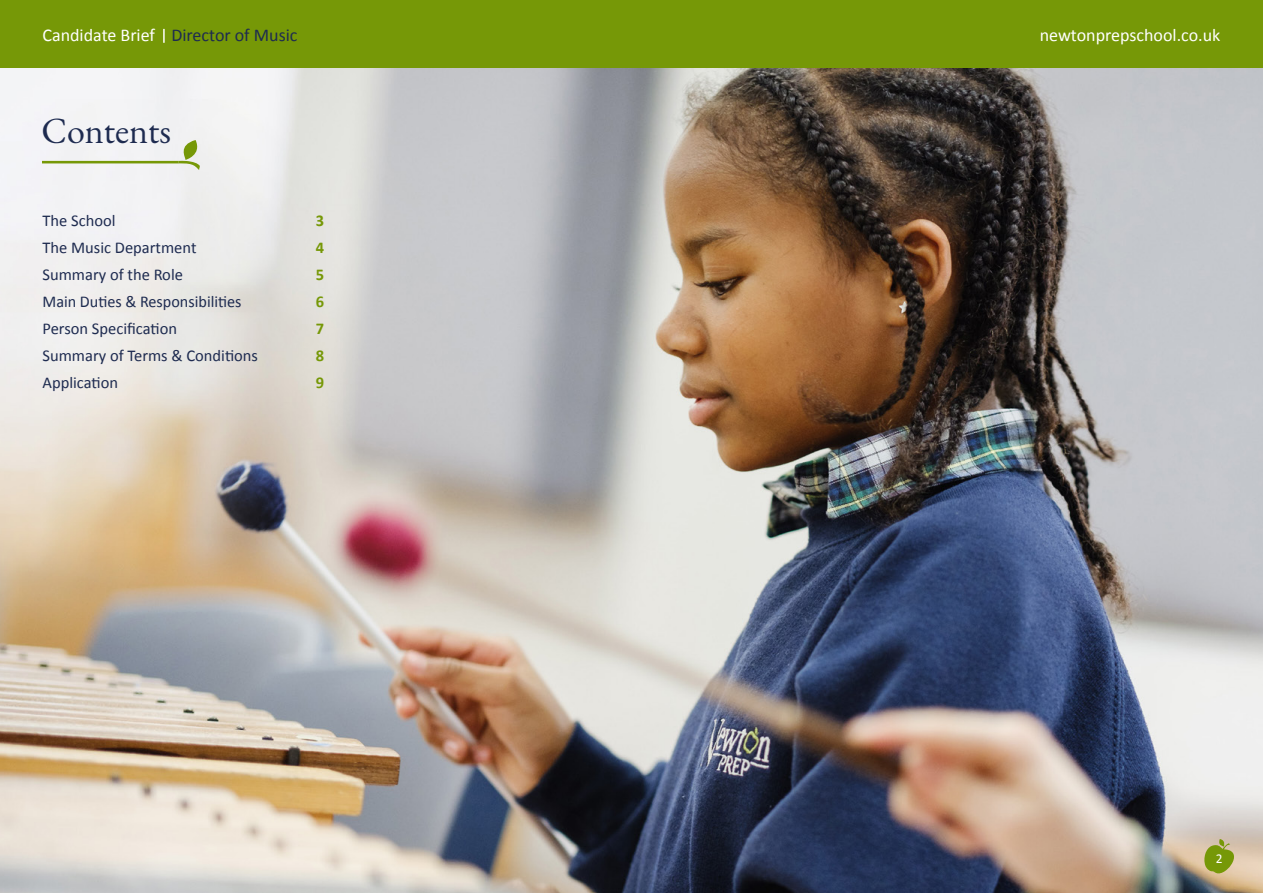
<style>
.page{position:relative;width:1263px;height:893px;background:#fff}
.page>*{position:absolute;margin:0;border:0;box-sizing:border-box;transform-origin:0 0}
.t1{font:36px "EB Garamond";color:#1e2b50}
.t2{font:18px "Calibri";color:#1e2b50}
.t3{font:18px "Calibri";color:#fff}
.t4{font:16.5px "Calibri";color:#1e2b50}
.t5{font:700 16.5px "Calibri";color:#769807}
.t6{font:13.5px "Calibri";color:#fff}
.s1{color:#fff}
</style>
<div class="page">
<div style="left:0;top:0;width:1263px;height:68px;background:#769807"></div>
<img style="left:0;top:68px;width:1263px;height:825px">
<svg style="left:43px;top:140px;width:157px;height:30px"></svg>
<svg style="left:1204px;top:839px;width:30px;height:34px"></svg>
<svg style="left:164px;top:29px;width:1px;height:14px"></svg>
<p class="t2" style="left:43px;top:23px;width:256px"><span class="s1">Candidate Brief</span> Director of Music</p>
<h1 class="t1" style="left:41px;top:107px;width:131px">Contents</h1>
<p class="t4" style="left:43px;top:209px;width:75px">The School</p>
<p class="t5" style="left:316px;top:209px;width:10px">3</p>
<p class="t4" style="left:43px;top:236px;width:156px">The Music Department</p>
<p class="t5" style="left:316px;top:236px;width:10px">4</p>
<p class="t4" style="left:43px;top:263px;width:142px">Summary of the Role</p>
<p class="t5" style="left:316px;top:263px;width:10px">5</p>
<p class="t4" style="left:43px;top:290px;width:200px">Main Duties &amp; Responsibilities</p>
<p class="t5" style="left:316px;top:290px;width:10px">6</p>
<p class="t4" style="left:43px;top:317px;width:136px">Person Specification</p>
<p class="t5" style="left:316px;top:317px;width:10px">7</p>
<p class="t4" style="left:43px;top:344px;width:217px">Summary of Terms &amp; Conditions</p>
<p class="t5" style="left:316px;top:344px;width:10px">8</p>
<p class="t4" style="left:43px;top:371px;width:77px">Application</p>
<p class="t5" style="left:316px;top:371px;width:10px">9</p>
<p class="t3" style="left:1040px;top:23px;width:182px">newtonprepschool.co.uk</p>
<p class="t6" style="left:1216px;top:849px;width:8px">2</p>
</div>
